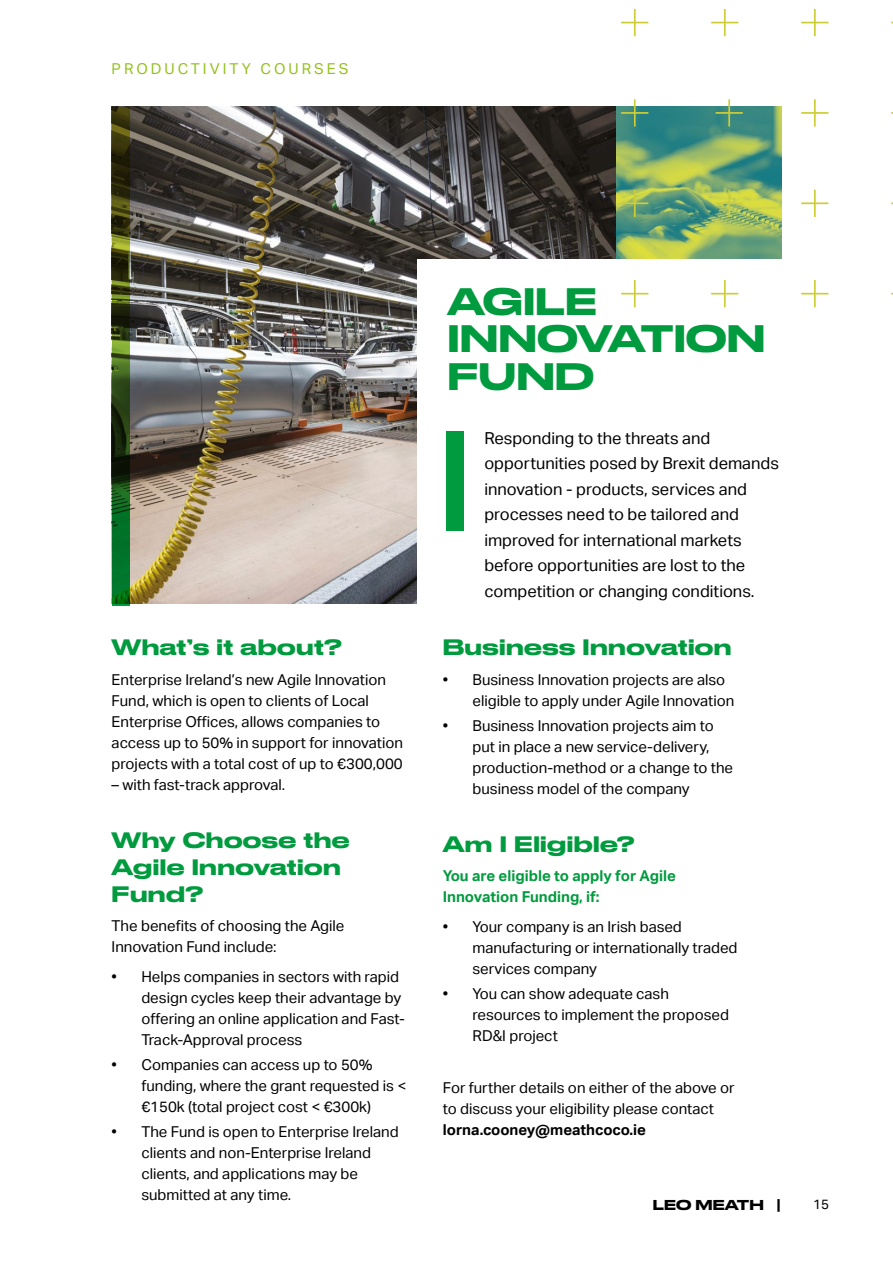
<style>
.page{position:relative;width:893px;height:1263px;background:#fff}
.page>*{position:absolute;margin:0;border:0;box-sizing:border-box;transform-origin:0 0}
.t1{font:500 36px/37.5px "Druk Wide";color:#009b3e}
.t2{font:500 21px/27px "Druk Wide";letter-spacing:.02em;color:#009b3e}
.t3{font:16.5px/25.5px "Aktiv Grotesk";color:#000}
.t4{font:15px/21px "Aktiv Grotesk";color:#000}
.t5{font:700 15px/21px "Aktiv Grotesk";color:#009b3e}
.t6{font:700 15px "Aktiv Grotesk";color:#000}
.t7{font:15px "Aktiv Grotesk";letter-spacing:.2em;color:#95c11f}
.t8{font:500 13.5px "Druk Wide";color:#000}
.t9{font:13.5px "Aktiv Grotesk";color:#000}
</style>
<div class="page">
<img style="left:112px;top:106px;width:505px;height:498px">
<div style="left:417px;top:259px;width:379px;height:356px;background:#fff"></div>
<div style="left:446px;top:431px;width:18px;height:100px;background:#009b3e"></div>
<svg style="left:621px;top:9px;width:272px;height:298px"></svg>
<svg style="left:112px;top:108px;width:18px;height:497px;background:#294a16"></svg>
<p class="t7" style="left:112px;top:61px;width:238px">PRODUCTIVITY COURSES</p>
<h2 class="t2" style="left:112px;top:632px;width:232px">What’s it about?</h2>
<p class="t4" style="left:112px;top:669px;width:293px">Enterprise Ireland’s new Agile Innovation Fund, which is open to clients of Local Enterprise Offices, allows companies to access up to 50% in support for innovation projects with a total cost of up to €300,000</p>
<p class="t4" style="left:112px;top:774px;width:175px">– with fast-track approval.</p>
<h2 class="t2" style="left:112px;top:824px;width:239px">Why Choose the<br>Agile Innovation<br>Fund?</h2>
<p class="t4" style="left:112px;top:915px;width:234px">The benefits of choosing the Agile<br>Innovation Fund include:</p>
<p class="t4" style="left:141px;top:966px;width:265px;text-indent:-30px">• Helps companies in sectors with rapid design cycles keep their advantage by offering an online application and Fast-Track-Approval process</p>
<p class="t4" style="left:141px;top:1054px;width:266px;text-indent:-30px">• Companies can access up to 50% funding, where the grant requested is &lt; €150k (total project cost &lt; €300k)</p>
<p class="t4" style="left:141px;top:1121px;width:259px;text-indent:-30px">• The Fund is open to Enterprise Ireland clients and non-Enterprise Ireland clients, and applications may be submitted at any time.</p>
<h1 class="t1" style="left:448px;top:279px;width:319px">AGILE<br>INNOVATION<br>FUND</h1>
<p class="t3" style="left:484px;top:425px;width:296px">Responding to the threats and opportunities posed by Brexit demands innovation - products, services and processes need to be tailored and improved for international markets before opportunities are lost to the competition or changing conditions.</p>
<h2 class="t2" style="left:443px;top:632px;width:290px">Business Innovation</h2>
<p class="t4" style="left:472px;top:669px;width:263px;text-indent:-30px">• Business Innovation projects are also eligible to apply under Agile Innovation</p>
<p class="t4" style="left:472px;top:715px;width:262px;text-indent:-30px">• Business Innovation projects aim to put in place a new service-delivery, production-method or a change to the business model of the company</p>
<h2 class="t2" style="left:443px;top:829px;width:193px">Am I Eligible?</h2>
<p class="t5" style="left:443px;top:866px;width:235px">You are eligible to apply for Agile<br>Innovation Funding, if:</p>
<p class="t4" style="left:472px;top:916px;width:266px;text-indent:-30px">• Your company is an Irish based manufacturing or internationally traded services company</p>
<p class="t4" style="left:472px;top:983px;width:258px;text-indent:-30px">• You can show adequate cash resources to implement the proposed<br>RD&amp;I project</p>
<p class="t4" style="left:443px;top:1077px;width:293px">For further details on either of the above or to discuss your eligibility please contact</p>
<p class="t6" style="left:443px;top:1121px;width:205px">lorna.cooney@meathcoco.ie</p>
<p class="t8" style="left:653px;top:1194px;width:130px">LEO MEATH |</p>
<p class="t9" style="left:813px;top:1196px;width:17px">15</p>
</div>
